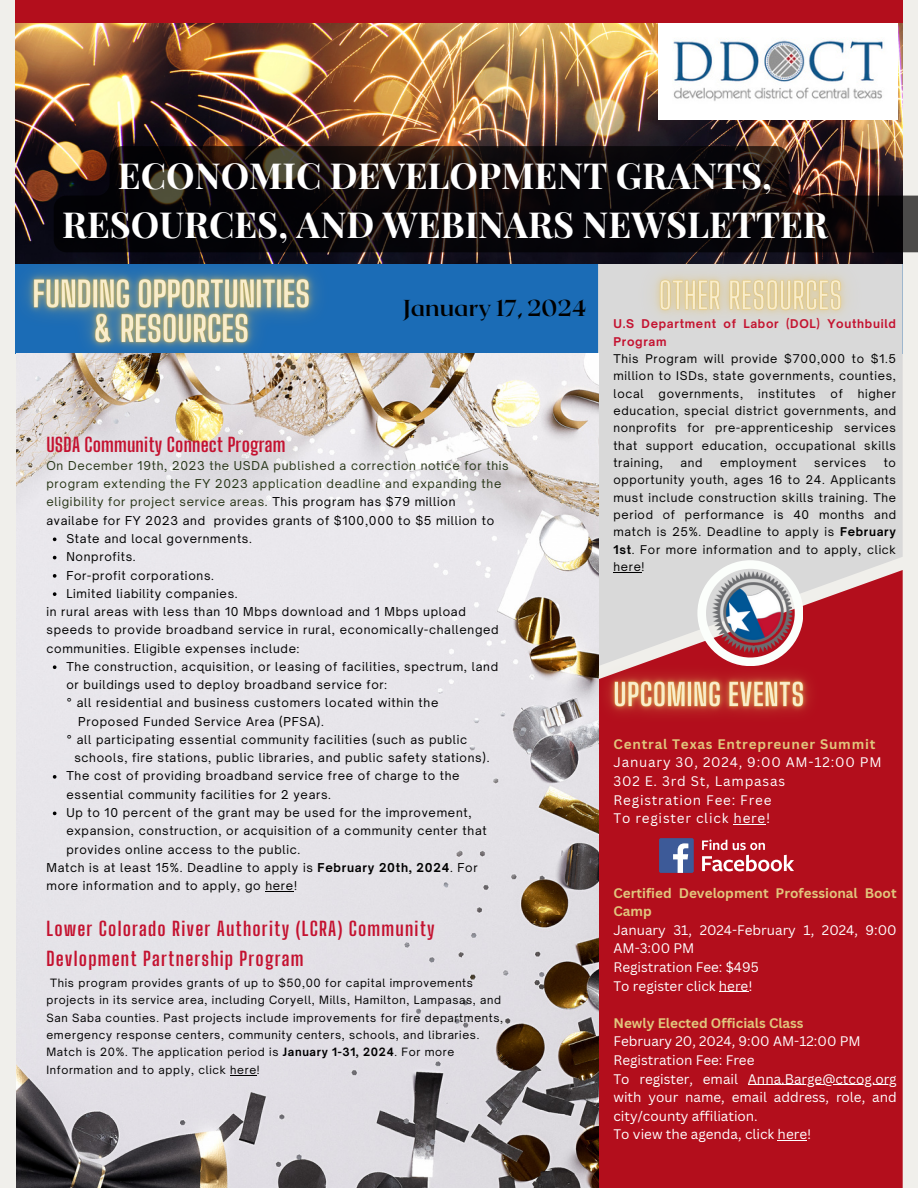
<style>
.page{position:relative;width:918px;height:1188px;background:#f0efeb}
.page>*{position:absolute;margin:0;border:0;box-sizing:border-box;transform-origin:0 0}
.t1{font:700 36px "Playfair Display";color:#fff}
.t2{font:700 22.95px "Roxborough CF";color:#000}
.t3{font:700 19.2px/30.2px "Big Shoulders Display";letter-spacing:.06em;color:#c41230}
.t4{font:700 19.2px "Big Shoulders Display";letter-spacing:.01em;color:#c41230}
.t5{font:13.5px/18.6px "Canva Sans";color:#fff}
.t6{font:13.5px "Canva Sans";letter-spacing:.06em;color:#fff}
.t7{font:700 13.5px/18.6px "Canva Sans";color:#e1c67d}
.t8{font:700 13.5px "Canva Sans";letter-spacing:.06em;color:#e1c67d}
.t9{font:11.7px/18.3px "Open Sauce One";letter-spacing:.06em;color:#000}
.t10{font:11.7px/18.3px "Open Sauce One";letter-spacing:.06em;color:#283618}
.t11{font:11.55px/17.4px "Open Sauce One";letter-spacing:.06em;color:#000;text-align:justify}
.t12{font:700 11.55px/17.4px "Open Sauce One";letter-spacing:.06em;color:#c41230}
.t13{font:10.95px/17.4px "Open Sauce One";letter-spacing:.06em;color:#000}
.s1{color:#000}
.s2{font-weight:700}
</style>
<div class="page">
<div style="left:15px;top:25px;width:888px;height:329px;background:#1b6cb6"></div>
<div style="left:15px;top:0;width:888px;height:25px;background:#b30e1c"></div>
<img style="left:15px;top:24px;width:888px;height:239px">
<div style="left:598px;top:666px;width:305px;height:522px;background:#b30e1c"></div>
<hr style="left:733px;top:824px;width:33px;height:1px;background:#fff">
<svg style="left:719px;top:991px;width:29px;height:1px"></svg>
<hr style="left:748px;top:1084px;width:149px;height:1px;background:#fff">
<svg style="left:778px;top:1140px;width:29px;height:1px"></svg>
<svg style="left:598px;top:264px;width:305px;height:402px;background:#d6c8c9"></svg>
<svg style="left:697px;top:560px;width:106px;height:83px"></svg>
<img style="left:15px;top:234px;width:385px;height:120px">
<img style="left:17px;top:354px;width:581px;height:834px">
<svg style="left:702px;top:840px;width:92px;height:32px;background:#c7505a"></svg>
<div style="left:659px;top:838px;width:35px;height:35px;background:#3d5a98;border-radius:2px"></div>
<svg style="left:673px;top:843px;width:15px;height:30px"></svg>
<img style="left:659px;top:24px;width:238px;height:95px">
<svg style="left:54px;top:146px;width:864px;height:106px;background:#1b1312"></svg>
<svg style="left:613px;top:572px;width:29px;height:1px"></svg>
<svg style="left:53px;top:574px;width:3px;height:4px"></svg>
<svg style="left:53px;top:592px;width:3px;height:4px"></svg>
<svg style="left:53px;top:665px;width:3px;height:4px"></svg>
<svg style="left:53px;top:775px;width:3px;height:4px"></svg>
<svg style="left:265px;top:891px;width:29px;height:1px"></svg>
<svg style="left:230px;top:1075px;width:27px;height:1px"></svg>
<img style="left:579px;top:643px;width:260px;height:104px">
<img style="left:617px;top:233px;width:266px;height:126px">
<p class="t1" style="left:118px;top:150px;width:656px">ECONOMIC DEVELOPMENT GRANTS,</p>
<p class="t1" style="left:62px;top:199px;width:767px">RESOURCES, AND WEBINARS NEWSLETTER</p>
<p class="t2" style="left:403px;top:294px;width:185px">January 17, 2024</p>
<p class="t4" style="left:46px;top:433px;width:241px">USDA Community Connect Program</p>
<p class="t10" style="left:46px;top:456px;width:464px">On December 19th, 2023 the USDA published a correction notice for this program extending the FY 2023 application deadline and expanding the eligibility for project service areas. <span class="s1">This program has $79 million availabe for FY 2023 and provides grants of $100,000 to $5 million to</span></p>
<p class="t9" style="left:66px;top:529px;width:187px">State and local governments.</p>
<p class="t9" style="left:66px;top:548px;width:71px">Nonprofits.</p>
<p class="t9" style="left:66px;top:566px;width:149px">For-profit corporations.</p>
<p class="t9" style="left:66px;top:584px;width:173px">Limited liability companies.</p>
<p class="t9" style="left:46px;top:602px;width:454px">in rural areas with less than 10 Mbps download and 1 Mbps upload speeds to provide broadband service in rural, economically-challenged communities. Eligible expenses include:</p>
<p class="t9" style="left:66px;top:657px;width:433px">The construction, acquisition, or leasing of facilities, spectrum, land or buildings used to deploy broadband service for:</p>
<p class="t9" style="left:66px;top:694px;width:374px">° all residential and business customers located within the</p>
<p class="t9" style="left:78px;top:712px;width:247px">Proposed Funded Service Area (PFSA).</p>
<p class="t9" style="left:66px;top:730px;width:402px">° all participating essential community facilities (such as public</p>
<p class="t9" style="left:74px;top:749px;width:417px">schools, fire stations, public libraries, and public safety stations).</p>
<p class="t9" style="left:66px;top:767px;width:395px">The cost of providing broadband service free of charge to the essential community facilities for 2 years.</p>
<p class="t9" style="left:66px;top:803px;width:422px">Up to 10 percent of the grant may be used for the improvement, expansion, construction, or acquisition of a community center that provides online access to the public.</p>
<p class="t9" style="left:46px;top:858px;width:433px">Match is at least 15%. Deadline to apply is <span class="s2">February 20th, 2024</span>. For more information and to apply, go here!</p>
<p class="t3" style="left:46px;top:913px;width:390px">Lower Colorado River Authority (LCRA) Community<br>Devlopment Partnership Program</p>
<p class="t13" style="left:46px;top:974px;width:458px;text-indent:4px">This program provides grants of up to $50,00 for capital improvements projects in its service area, including Coryell, Mills, Hamilton, Lampasas, and San Saba counties. Past projects include improvements for fire departments, emergency response centers, community centers, schools, and libraries.<br>Match is 20%. The application period is <span class="s2">January 1-31, 2024</span>. For more Information and to apply, click here!</p>
<p class="t12" style="left:613px;top:315px;width:284px">U.S Department of Labor (DOL) Youthbuild<br>Program</p>
<p class="t11" style="left:613px;top:350px;width:284px">This Program will provide $700,000 to $1.5 million to ISDs, state governments, counties, local</p>
<p class="t11" style="left:613px;top:384px;width:284px;text-indent:244px">higher education, special district governments, and nonprofits for pre-apprenticeship services that support education, occupational skills training,</p>
<p class="t11" style="left:659px;top:384px;width:86px">governments,</p>
<p class="t11" style="left:758px;top:384px;width:59px">institutes</p>
<p class="t11" style="left:831px;top:384px;width:14px">of</p>
<p class="t11" style="left:681px;top:454px;width:24px">and</p>
<p class="t11" style="left:720px;top:454px;width:78px">employment</p>
<p class="t11" style="left:814px;top:454px;width:54px">services</p>
<p class="t11" style="left:613px;top:454px;width:284px;text-indent:270px">to opportunity youth, ages 16 to 24. Applicants must include construction skills training. The period of performance is 40 months and match is 25%. Deadline to apply is <span class="s2">February 1st</span>. For more information and to apply, click here!</p>
<p class="t8" style="left:613px;top:734px;width:263px">Central Texas Entrepreuner Summit</p>
<p class="t6" style="left:613px;top:753px;width:270px">January 30, 2024, 9:00 AM-12:00 PM</p>
<p class="t6" style="left:613px;top:772px;width:173px">302 E. 3rd St, Lampasas</p>
<p class="t6" style="left:613px;top:790px;width:159px">Registration Fee: Free</p>
<p class="t6" style="left:613px;top:809px;width:158px">To register click here!</p>
<p class="t7" style="left:613px;top:883px;width:285px">Certified Development Professional Boot<br>Camp</p>
<p class="t5" style="left:613px;top:920px;width:285px">January 31, 2024-February 1, 2024, 9:00<br>AM-3:00 PM</p>
<p class="t5" style="left:613px;top:957px;width:147px">Registration Fee: $495</p>
<p class="t5" style="left:613px;top:976px;width:141px">To register click here!</p>
<p class="t7" style="left:613px;top:1013px;width:192px">Newly Elected Officials Class</p>
<p class="t5" style="left:613px;top:1032px;width:249px">February 20, 2024, 9:00 AM-12:00 PM</p>
<p class="t5" style="left:613px;top:1050px;width:142px">Registration Fee: Free</p>
<p class="t5" style="left:613px;top:1069px;width:285px;text-align:justify">To register, email Anna.Barge@ctcog.org with your name, email address, role, and city/county affiliation.</p>
<p class="t5" style="left:613px;top:1125px;width:199px">To view the agenda, click here!</p>
</div>
